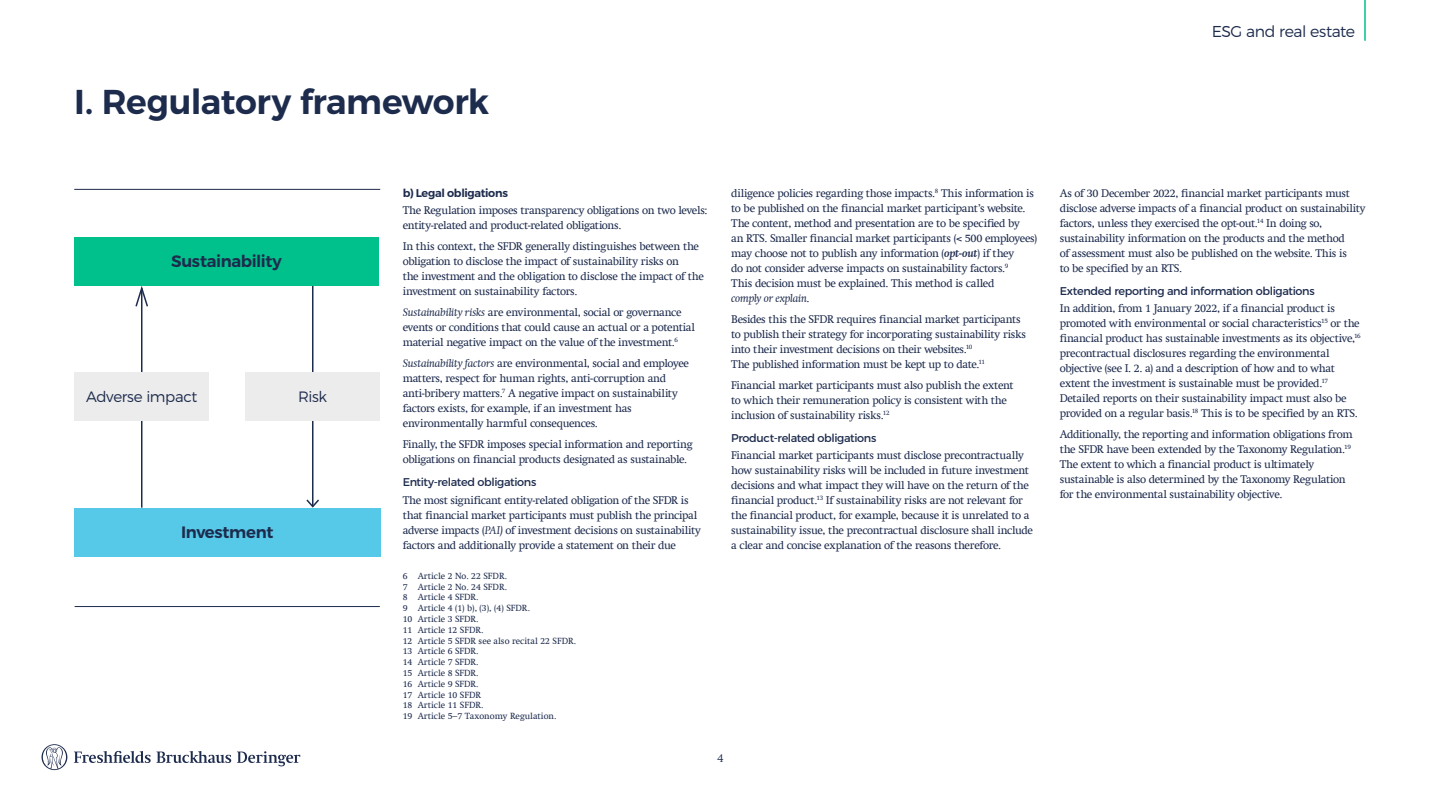
<style>
.page{position:relative;width:1440px;height:810px;background:#fff}
.page>*{position:absolute;margin:0;border:0;box-sizing:border-box;transform-origin:0 0}
.t1{font:600 34.5px "Montserrat";letter-spacing:-.015em;color:#1d2b4d}
.t2{font:600 16.5px "Montserrat";letter-spacing:-.02em;color:#1d2b4d}
.t3{font:300 15.75px "Montserrat";letter-spacing:-.03em;color:#1d2b4d}
.t4{font:300 15px "Montserrat";letter-spacing:-.025em;color:#1d2b4d}
.t5{font:300 12px "Swift Com";color:#1d2b4d}
.t6{font:11.25px/15px "Swift Com";letter-spacing:-.025em;color:#1d2b4d}
.t7{font:11.25px "Montserrat";letter-spacing:-.035em;color:#1d2b4d}
.t8{font:600 11.25px "Montserrat";letter-spacing:-.03em;color:#1d2b4d}
.t9{font:9px/10.8px "Swift Com";color:#1d2b4d}
.s1{font-style:italic}
.s2{font-weight:700;font-style:italic}
</style>
<div class="page">
<svg style="left:237px;top:751px;width:63px;height:15px"></svg>
<svg style="left:74px;top:751px;width:157px;height:12px"></svg>
<svg style="left:42px;top:744px;width:25px;height:26px"></svg>
<hr style="left:1364px;top:0;width:2px;height:41px;background:#00c18b">
<svg style="left:135px;top:286px;width:13px;height:22px"></svg>
<hr style="left:141px;top:291px;width:1px;height:217px;background:#1d2b4d">
<svg style="left:306px;top:499px;width:13px;height:9px"></svg>
<hr style="left:312px;top:286px;width:2px;height:220px;background:#1d2b4d">
<hr style="left:75px;top:606px;width:305px;height:1px;background:#1d2b4d">
<div style="left:74px;top:237px;width:305px;height:49px;background:#00c18b"></div>
<div style="left:74px;top:508px;width:306px;height:48px;background:#57c9e8"></div>
<div style="left:74px;top:373px;width:135px;height:48px;background:#ececec"></div>
<div style="left:245px;top:373px;width:135px;height:48px;background:#ececec"></div>
<hr style="left:74px;top:189px;width:306px;height:1px;background:#1d2b4d">
<h1 class="t1" style="left:74px;top:81px;width:417px">I. Regulatory framework</h1>
<h3 class="t3" style="left:1212px;top:22px;width:145px">ESG and real estate</h3>
<h2 class="t2" style="left:171px;top:251px;width:112px">Sustainability</h2>
<h3 class="t4" style="left:86px;top:388px;width:113px">Adverse impact</h3>
<h3 class="t4" style="left:298px;top:388px;width:30px">Risk</h3>
<h2 class="t2" style="left:181px;top:522px;width:94px">Investment</h2>
<p class="t8" style="left:403px;top:186px;width:107px">b) Legal obligations</p>
<p class="t6" style="left:403px;top:203px;width:306px">The Regulation imposes transparency obligations on two levels: entity-related and product-related obligations.</p>
<p class="t6" style="left:403px;top:239px;width:303px">In this context, the SFDR generally distinguishes between the obligation to disclose the impact of sustainability risks on<br>the investment and the obligation to disclose the impact of the investment on sustainability factors.</p>
<p class="t6" style="left:403px;top:305px;width:294px"><span class="s1">Sustainability risks</span> are environmental, social or governance events or conditions that could cause an actual or a potential material negative impact on the value of the investment.<sup>6</sup></p>
<p class="t6" style="left:403px;top:356px;width:288px"><span class="s1">Sustainability factors</span> are environmental, social and employee matters, respect for human rights, anti-corruption and anti-bribery matters.<sup>7</sup> A negative impact on sustainability factors exists, for example, if an investment has environmentally harmful consequences.</p>
<p class="t6" style="left:403px;top:437px;width:291px">Finally, the SFDR imposes special information and reporting obligations on financial products designated as sustainable.</p>
<p class="t7" style="left:403px;top:475px;width:135px">Entity-related obligations</p>
<p class="t6" style="left:403px;top:492px;width:300px">The most significant entity-related obligation of the SFDR is that financial market participants must publish the principal adverse impacts (<span class="s1">PAI)</span> of investment decisions on sustainability factors and additionally provide a statement on their due</p>
<p class="t9" style="left:403px;top:570px;width:175px">6 Article 2 No. 22 SFDR.<br>7 Article 2 No. 24 SFDR.<br>8 Article 4 SFDR.<br>9 Article 4 (1) b), (3), (4) SFDR.<br>10 Article 3 SFDR.<br>11 Article 12 SFDR.<br>12 Article 5 SFDR see also recital 22 SFDR.<br>13 Article 6 SFDR.<br>14 Article 7 SFDR.<br>15 Article 8 SFDR.<br>16 Article 9 SFDR.<br>17 Article 10 SFDR<br>18 Article 11 SFDR.<br>19 Article 5–7 Taxonomy Regulation.</p>
<p class="t6" style="left:731px;top:185px;width:307px">diligence policies regarding those impacts.<sup>8</sup> This information is to be published on the financial market participant’s website.<br>The content, method and presentation are to be specified by<br>an RTS. Smaller financial market participants (&lt; 500 employees) may choose not to publish any information (<span class="s2">opt-out</span>) if they<br>do not consider adverse impacts on sustainability factors.<sup>9<br></sup>This decision must be explained. This method is called<br><span class="s1">comply or explain</span>.</p>
<p class="t6" style="left:731px;top:311px;width:296px">Besides this the SFDR requires financial market participants to publish their strategy for incorporating sustainability risks into their investment decisions on their websites.<sup>10<br></sup>The published information must be kept up to date.<sup>11</sup></p>
<p class="t6" style="left:731px;top:377px;width:284px">Financial market participants must also publish the extent to which their remuneration policy is consistent with the inclusion of sustainability risks.<sup>12</sup></p>
<p class="t7" style="left:731px;top:431px;width:147px">Product-related obligations</p>
<p class="t6" style="left:731px;top:448px;width:303px">Financial market participants must disclose precontractually how sustainability risks will be included in future investment decisions and what impact they will have on the return of the financial product.<sup>13</sup> If sustainability risks are not relevant for the financial product, for example, because it is unrelated to a sustainability issue, the precontractual disclosure shall include a clear and concise explanation of the reasons therefore.</p>
<p class="t5" style="left:717px;top:751px;width:8px">4</p>
<p class="t6" style="left:1060px;top:185px;width:308px">As of 30 December 2022, financial market participants must disclose adverse impacts of a financial product on sustainability factors, unless they exercised the opt-out.<sup>14</sup> In doing so, sustainability information on the products and the method<br>of assessment must also be published on the website. This is<br>to be specified by an RTS.</p>
<p class="t7" style="left:1060px;top:284px;width:256px">Extended reporting and information obligations</p>
<p class="t6" style="left:1060px;top:301px;width:303px">In addition, from 1 January 2022, if a financial product is promoted with environmental or social characteristics<sup>15</sup> or the financial product has sustainable investments as its objective,<sup>16 </sup>precontractual disclosures regarding the environmental objective (see I. 2. a) and a description of how and to what extent the investment is sustainable must be provided.<sup>17<br></sup>Detailed reports on their sustainability impact must also be provided on a regular basis.<sup>18</sup> This is to be specified by an RTS.</p>
<p class="t6" style="left:1060px;top:427px;width:295px">Additionally, the reporting and information obligations from the SFDR have been extended by the Taxonomy Regulation.<sup>19<br></sup>The extent to which a financial product is ultimately sustainable is also determined by the Taxonomy Regulation for the environmental sustainability objective.</p>
</div>
